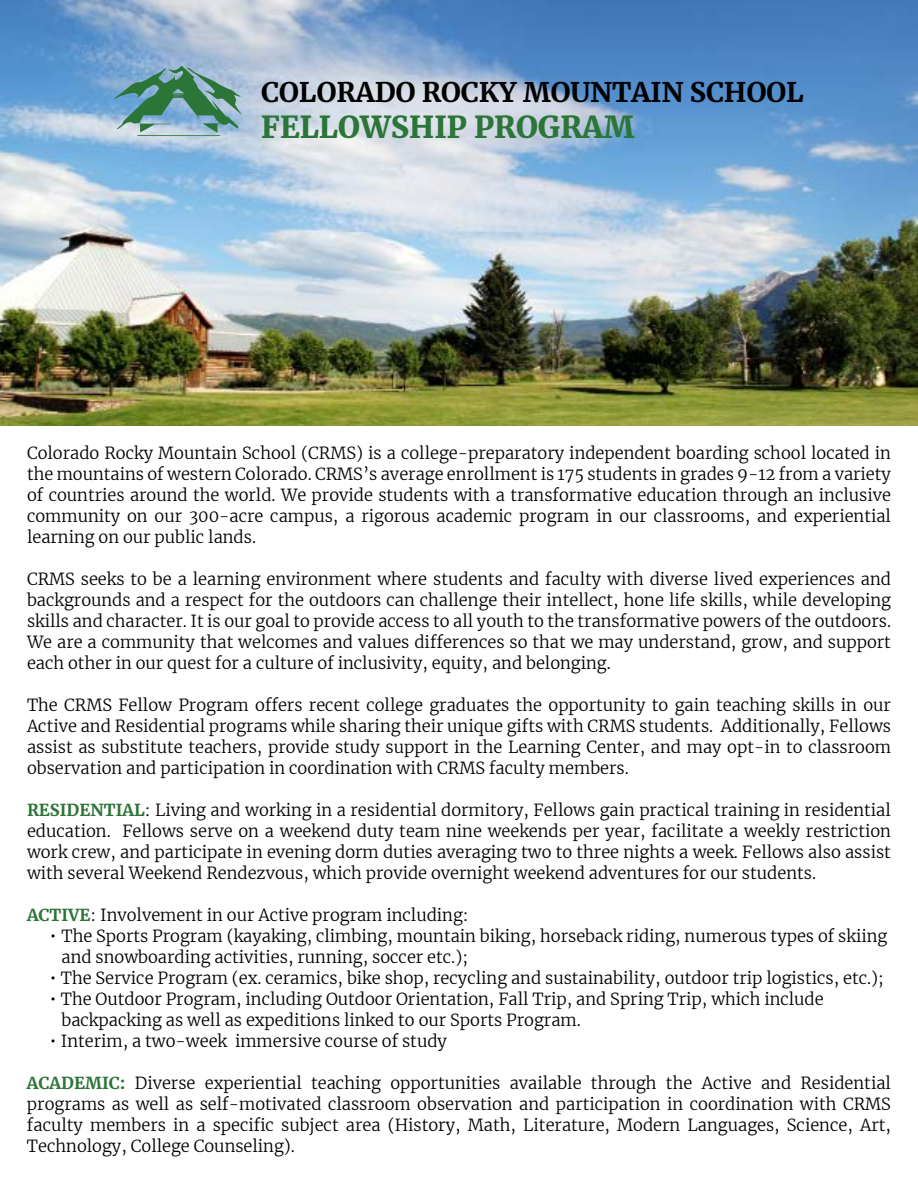
<style>
.page{position:relative;width:918px;height:1188px;background:#fff}
.page>*{position:absolute;margin:0;border:0;box-sizing:border-box;transform-origin:0 0}
.t1{font:900 30px "Merriweather";color:#2c7539}
.t2{font:700 27px "Merriweather";color:#000}
.t3{font:300 16.5px/21px "Merriweather";color:#000;text-align:justify}
.s1{font-weight:700;color:#2c7539}
.s2{font-size:18px}
</style>
<div class="page">
<img style="left:0;top:0;width:918px;height:426px">
<svg style="left:114px;top:66px;width:128px;height:70px;background:#73a1a1"></svg>
<h2 class="t2" style="left:261px;top:75px;width:544px">COLORADO ROCKY MOUNTAIN SCHOOL</h2>
<h1 class="t1" style="left:261px;top:106px;width:375px">FELLOWSHIP PROGRAM</h1>
<p class="t3" style="left:27px;top:442px;width:866px">Colorado Rocky Mountain School (CRMS) is a college-preparatory independent boarding school located in the mountains of western Colorado. CRMS’s average enrollment is 175 students in grades 9-12 from a variety of countries around the world. We provide students with a transformative education through an inclusive community on our 300-acre campus, a rigorous academic program in our classrooms, and experiential learning on our public lands.</p>
<p class="t3" style="left:27px;top:568px;width:866px">CRMS seeks to be a learning environment where students and faculty with diverse lived experiences and backgrounds and a respect for the outdoors can challenge their intellect, hone life skills, while developing skills and character. It is our goal to provide access to all youth to the transformative powers of the outdoors.<br>We are a community that welcomes and values differences so that we may understand, grow, and support each other in our quest for a culture of inclusivity, equity, and belonging.</p>
<p class="t3" style="left:27px;top:694px;width:866px">The CRMS Fellow Program offers recent college graduates the opportunity to gain teaching skills in our Active and Residential programs while sharing their unique gifts with CRMS students. Additionally, Fellows assist as substitute teachers, provide study support in the Learning Center, and may opt-in to classroom observation and participation in coordination with CRMS faculty members.</p>
<p class="t3" style="left:27px;top:799px;width:866px"><span class="s1">RESIDENTIAL</span>: Living and working in a residential dormitory, Fellows gain practical training in residential education. Fellows serve on a weekend duty team nine weekends per year, facilitate a weekly restriction work crew, and participate in evening dorm duties averaging two to three nights a week. Fellows also assist with several Weekend Rendezvous, which provide overnight weekend adventures for our students.</p>
<p class="t3" style="left:27px;top:904px;width:443px"><span class="s1">ACTIVE</span>: Involvement in our Active program including:</p>
<p class="t3" style="left:62px;top:925px;width:827px;text-indent:-12px"><span class="s2">•</span> The Sports Program (kayaking, climbing, mountain biking, horseback riding, numerous types of skiing and snowboarding activities, running, soccer etc.);</p>
<p class="t3" style="left:50px;top:967px;width:836px"><span class="s2">•</span> The Service Program (ex. ceramics, bike shop, recycling and sustainability, outdoor trip logistics, etc.);</p>
<p class="t3" style="left:62px;top:988px;width:764px;text-indent:-12px"><span class="s2">•</span> The Outdoor Program, including Outdoor Orientation, Fall Trip, and Spring Trip, which include backpacking as well as expeditions linked to our Sports Program.</p>
<p class="t3" style="left:50px;top:1030px;width:399px"><span class="s2">•</span> Interim, a two-week immersive course of study</p>
<p class="t3" style="left:27px;top:1072px;width:866px"><span class="s1">ACADEMIC:</span> Diverse experiential teaching opportunities available through the Active and Residential programs as well as self-motivated classroom observation and participation in coordination with CRMS faculty members in a specific subject area (History, Math, Literature, Modern Languages, Science, Art, Technology, College Counseling).</p>
</div>
